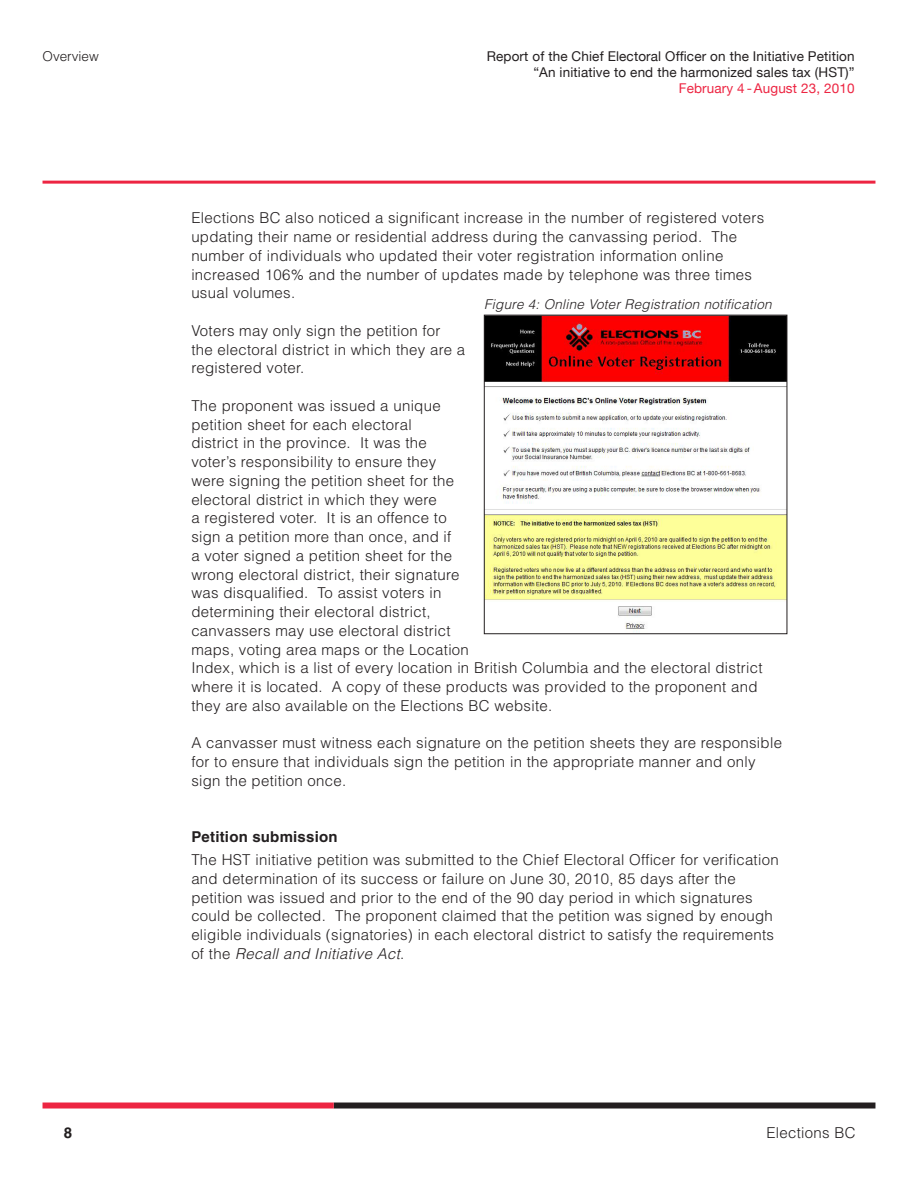
<style>
.page{position:relative;width:918px;height:1188px;background:#fff}
.page>*{position:absolute;margin:0;border:0;box-sizing:border-box;transform-origin:0 0}
.BodyText{font:300 15px/18.8px "Helvetica LT Std";letter-spacing:.02em;color:#231f20}
.t1{font:700 15px "Helvetica LT Std";letter-spacing:.015em;color:#231f20}
.t2{font:13.5px/16.2px "Helvetica Neue LT";letter-spacing:.01em;color:#231f20;text-align:right}
.Table_and_Figure_Tit{font:italic 300 13.5px "Helvetica LT Std";letter-spacing:.02em;color:#231f20}
.t3{font:13.5px "Helvetica Neue LT";letter-spacing:.01em;color:#ed2542}
.t4{font:300 13.5px "Helvetica LT Std";color:#231f20}
.s1{font-style:italic}
</style>
<div class="page">
<hr style="left:43px;top:181px;width:832px;height:3px;background:#ed2542">
<div style="left:334px;top:1103px;width:541px;height:6px;background:#231f20"></div>
<div style="left:43px;top:1103px;width:291px;height:6px;background:#ed2542"></div>
<img style="left:486px;top:317px;width:299px;height:315px">
<div style="left:484px;top:315px;width:303px;height:319px;border:1px solid #231f20"></div>
<p class="t4" style="left:43px;top:48px;width:58px">Overview</p>
<p class="t2" style="left:487px;top:48px;width:369px">Report of the Chief Electoral Officer on the Initiative Petition “An initiative to end the harmonized sales tax (HST)”</p>
<p class="t3" style="left:679px;top:80px;width:177px">February 4 -August 23, 2010</p>
<p class="BodyText" style="left:191px;top:209px;width:574px">Elections BC also noticed a significant increase in the number of registered voters updating their name or residential address during the canvassing period. The number of individuals who updated their voter registration information online increased 106% and the number of updates made by telephone was three times usual volumes.</p>
<p class="BodyText" style="left:191px;top:321px;width:275px">Voters may only sign the petition for the electoral district in which they are a registered voter.</p>
<p class="BodyText" style="left:191px;top:396px;width:573px">The proponent was issued a unique<br>petition sheet for each electoral<br>district in the province. It was the<br>voter’s responsibility to ensure they<br>were signing the petition sheet for the<br>electoral district in which they were<br>a registered voter. It is an offence to<br>sign a petition more than once, and if<br>a voter signed a petition sheet for the<br>wrong electoral district, their signature<br>was disqualified. To assist voters in<br>determining their electoral district,<br>canvassers may use electoral district<br>maps, voting area maps or the Location<br>Index, which is a list of every location in British Columbia and the electoral district where it is located. A copy of these products was provided to the proponent and they are also available on the Elections BC website.</p>
<p class="BodyText" style="left:191px;top:734px;width:592px">A canvasser must witness each signature on the petition sheets they are responsible for to ensure that individuals sign the petition in the appropriate manner and only sign the petition once.</p>
<p class="Table_and_Figure_Tit" style="left:484px;top:296px;width:289px">Figure 4: Online Voter Registration notification</p>
<p class="t1" style="left:191px;top:828px;width:148px">Petition submission</p>
<p class="BodyText" style="left:191px;top:850px;width:589px">The HST initiative petition was submitted to the Chief Electoral Officer for verification and determination of its success or failure on June 30, 2010, 85 days after the petition was issued and prior to the end of the 90 day period in which signatures could be collected. The proponent claimed that the petition was signed by enough eligible individuals (signatories) in each electoral district to satisfy the requirements of the <span class="s1">Recall and Initiative Act</span>.</p>
<p class="t1" style="left:64px;top:1123px;width:10px">8</p>
<p class="BodyText" style="left:766px;top:1123px;width:91px">Elections BC</p>
</div>
